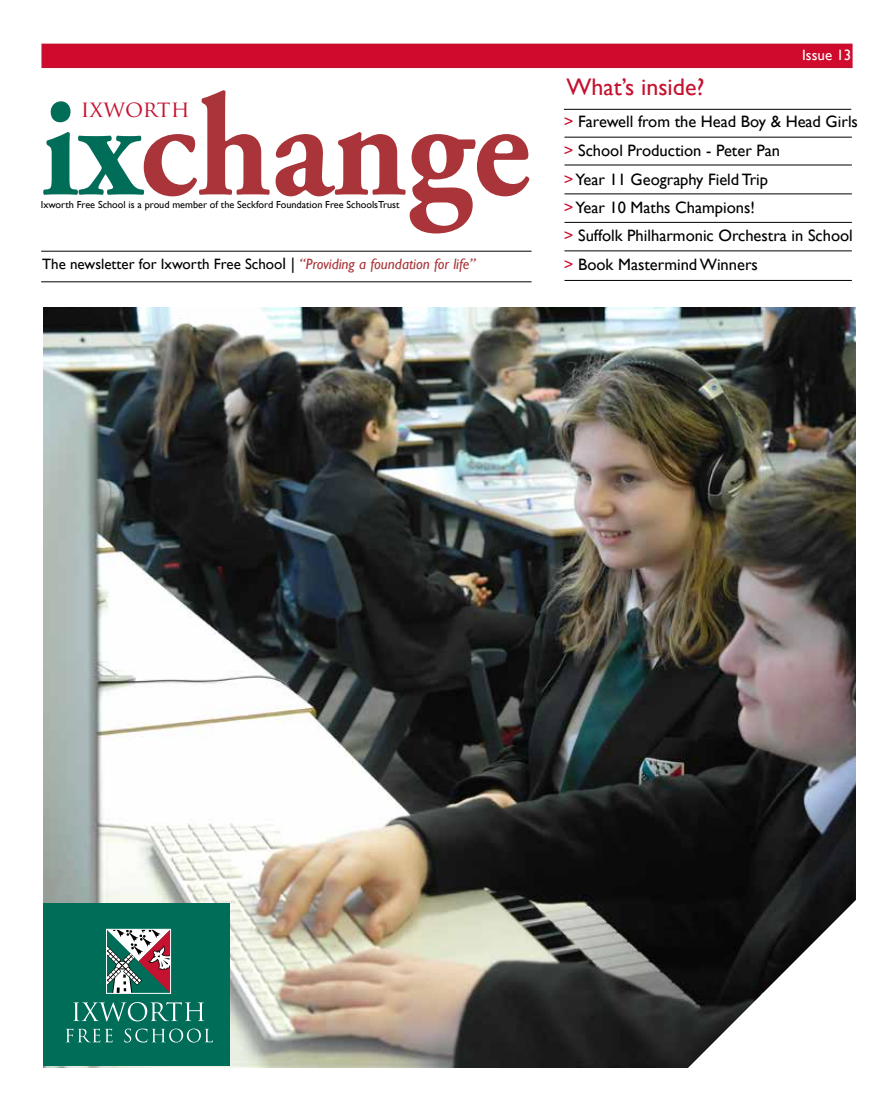
<style>
.page{position:relative;width:893px;height:1106px;background:#fff}
.page>*{position:absolute;margin:0;border:0;box-sizing:border-box;transform-origin:0 0}
.t1{font:700 145.5px "Adobe Garamond Pro";color:#a93439;scale:.94 1}
.t2{font:24px "Gill Sans";color:#c41230}
.t3{font:22.5px "Trajan Pro";color:#c41230}
.t4{font:16.5px/28.3px "Gill Sans";color:#000}
.t5{font:15px "Gill Sans";color:#000}
.t6{font:15px "Gill Sans";color:#fff}
.t7{font:10.2px "Gill Sans";color:#000}
.s1{color:#006d58}
.s2{font-size:16.5px}
.s3{font-style:italic;color:#a93439}
.s4{color:#cf0a2c}
</style>
<div class="page">
<div style="left:41px;top:44px;width:812px;height:24px;background:#cf0a2c;border:2px solid #c41230"></div>
<hr style="left:41px;top:281px;width:490px;height:1px;background:#000">
<hr style="left:41px;top:251px;width:490px;height:1px;background:#000">
<hr style="left:564px;top:280px;width:288px;height:1px;background:#000">
<hr style="left:564px;top:250px;width:288px;height:1px;background:#000">
<hr style="left:564px;top:222px;width:288px;height:1px;background:#000">
<hr style="left:564px;top:193px;width:288px;height:1px;background:#000">
<hr style="left:564px;top:165px;width:288px;height:1px;background:#000">
<hr style="left:564px;top:137px;width:288px;height:1px;background:#000">
<img style="left:43px;top:307px;width:813px;height:760px">
<div style="left:43px;top:903px;width:187px;height:163px;background:#006d58"></div>
<svg style="left:66px;top:1028px;width:47px;height:14px"></svg>
<svg style="left:124px;top:1028px;width:89px;height:14px"></svg>
<svg style="left:73px;top:1002px;width:131px;height:19px"></svg>
<svg style="left:108px;top:931px;width:61px;height:60px"></svg>
<div style="left:106px;top:929px;width:65px;height:64px;border:1px solid #fff"></div>
<hr style="left:564px;top:109px;width:287px;height:1px;background:#000">
<svg style="left:672px;top:880px;width:184px;height:188px"></svg>
<h1 class="t1" style="left:40px;top:63px;width:523px"><span class="s1">ix</span>change</h1>
<p class="t5" style="left:42px;top:255px;width:435px">The newsletter for Ixworth Free Schoo<span class="s2">l |</span> <span class="s3">“Providing a foundation for life”</span></p>
<h3 class="t3" style="left:81px;top:95px;width:110px">IXWORTH</h3>
<p class="t7" style="left:41px;top:198px;width:360px">Ixworth Free School is a proud member of the Seckford Foundation Free SchoolsTrust</p>
<h2 class="t2" style="left:567px;top:73px;width:139px">What’s inside?</h2>
<p class="t6" style="left:802px;top:46px;width:51px">Issue 13</p>
<p class="t4" style="left:564px;top:107px;width:296px"><span class="s4">&gt;</span> Farewell from the Head Boy &amp; Head Girls <span class="s4">&gt;</span> School Production - Peter Pan<br><span class="s4">&gt;</span> Year 11 Geography Field Trip<br><span class="s4">&gt;</span> Year 10 Maths Champions!<br><span class="s4">&gt;</span> Suffolk Philharmonic Orchestra in School</p>
<p class="t4" style="left:564px;top:250px;width:196px"><span class="s4">&gt;</span> Book Mastermind Winners</p>
</div>
